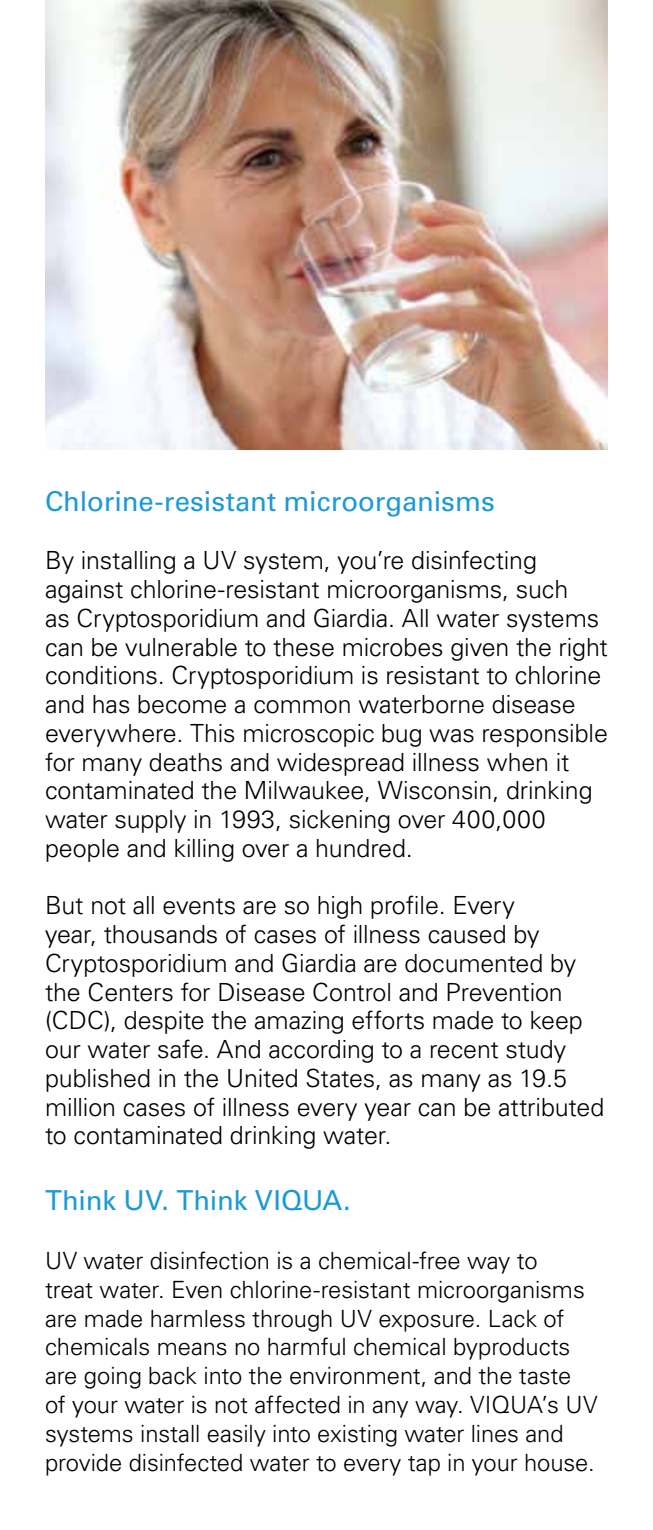
<style>
.page{position:relative;width:653px;height:1530px;background:#fff}
.page>*{position:absolute;margin:0;border:0;box-sizing:border-box;transform-origin:0 0}
.t1{font:27.5px "Univers LT Std";letter-spacing:-.005em;color:#1c9ad6}
.t2{font:300 25px/28.8px "Univers LT Std";letter-spacing:-.005em;color:#000}
.t3{font:300 23.75px/28.8px "Univers LT Std";letter-spacing:-.005em;color:#000}
</style>
<div class="page">
<img style="left:45px;top:0;width:563px;height:450px">
<p class="t1" style="left:45px;top:485px;width:451px">Chlorine-resistant microorganisms</p>
<p class="t2" style="left:45px;top:546px;width:564px">By installing a UV system, you’re disinfecting against chlorine-resistant microorganisms, such<br>as Cryptosporidium and Giardia. All water systems can be vulnerable to these microbes given the right conditions. Cryptosporidium is resistant to chlorine and has become a common waterborne disease everywhere. This microscopic bug was responsible for many deaths and widespread illness when it contaminated the Milwaukee, Wisconsin, drinking water supply in 1993, sickening over 400,000 people and killing over a hundred.</p>
<p class="t2" style="left:45px;top:891px;width:560px">But not all events are so high profile. Every<br>year, thousands of cases of illness caused by Cryptosporidium and Giardia are documented by the Centers for Disease Control and Prevention (CDC), despite the amazing efforts made to keep our water safe. And according to a recent study published in the United States, as many as 19.5 million cases of illness every year can be attributed to contaminated drinking water.</p>
<p class="t1" style="left:45px;top:1184px;width:307px">Think UV. Think VIQUA.</p>
<p class="t3" style="left:45px;top:1246px;width:554px">UV water disinfection is a chemical-free way to<br>treat water. Even chlorine-resistant microorganisms are made harmless through UV exposure. Lack of chemicals means no harmful chemical byproducts are going back into the environment, and the taste of your water is not affected in any way. VIQUA’s UV systems install easily into existing water lines and provide disinfected water to every tap in your house.</p>
</div>
